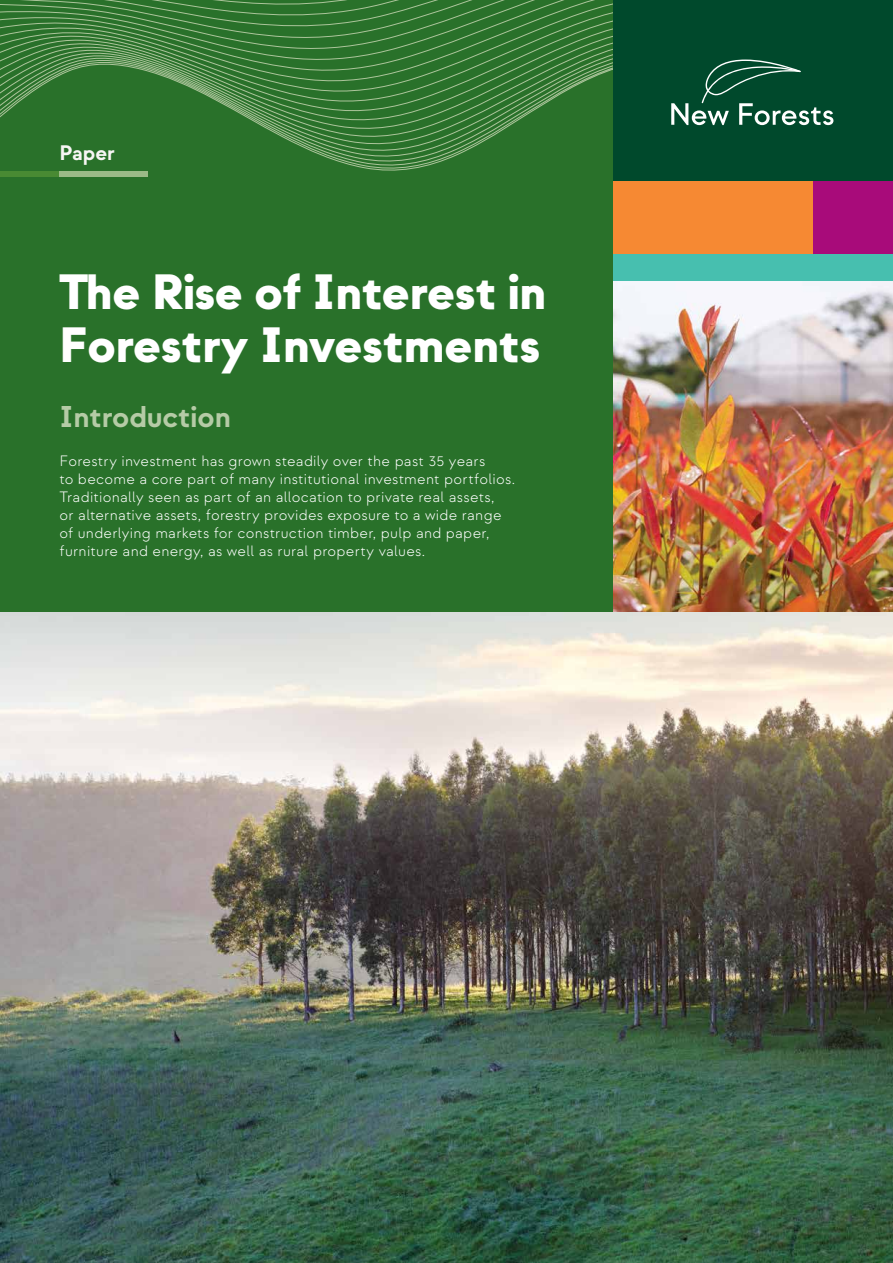
<style>
.page{position:relative;width:893px;height:1263px;background:#fff}
.page>*{position:absolute;margin:0;border:0;box-sizing:border-box;transform-origin:0 0}
.t1{font:900 49.5px/53.2px "Strawford";color:#fff}
.t2{font:700 30px "Strawford";color:#b5cba6}
.t3{font:700 21px "Strawford";letter-spacing:-.005em;color:#f7f6f4}
.t4{font:300 15px/18px "Strawford";letter-spacing:.015em;color:#fff}
</style>
<div class="page">
<div style="left:596px;top:225px;width:297px;height:57px;background:#47bfaf"></div>
<div style="left:596px;top:181px;width:237px;height:72px;background:#f68933"></div>
<div style="left:813px;top:181px;width:80px;height:72px;background:#a80b7a"></div>
<img style="left:613px;top:282px;width:280px;height:330px">
<div style="left:0;top:0;width:613px;height:612px;background:#29712a"></div>
<svg style="left:0;top:0;width:613px;height:177px"></svg>
<img style="left:0;top:612px;width:893px;height:651px">
<div style="left:0;top:171px;width:60px;height:5px;background:#498a33"></div>
<div style="left:60px;top:171px;width:88px;height:5px;background:#9bba87"></div>
<div style="left:613px;top:0;width:280px;height:181px;background:#00492c"></div>
<svg style="left:671px;top:60px;width:162px;height:65px"></svg>
<h3 class="t3" style="left:60px;top:140px;width:57px">Paper</h3>
<h1 class="t1" style="left:60px;top:266px;width:488px">The Rise of Interest in<br>Forestry Investments</h1>
<h2 class="t2" style="left:60px;top:398px;width:173px">Introduction</h2>
<p class="t4" style="left:60px;top:452px;width:457px">Forestry investment has grown steadily over the past 35 years<br>to become a core part of many institutional investment portfolios.<br>Traditionally seen as part of an allocation to private real assets,<br>or alternative assets, forestry provides exposure to a wide range of underlying markets for construction timber, pulp and paper, furniture and energy, as well as rural property values.</p>
</div>
